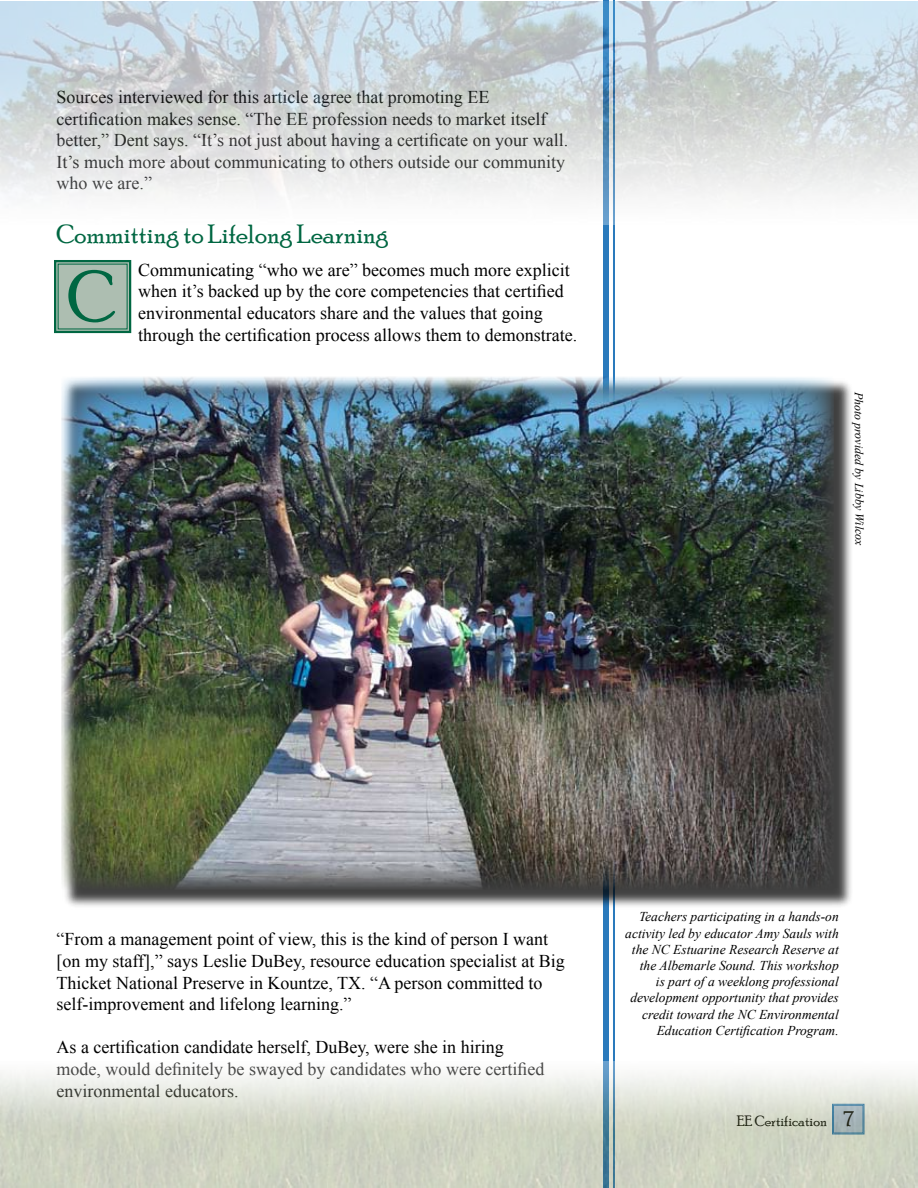
<style>
.page{position:relative;width:918px;height:1188px;background:#fff}
.page>*{position:absolute;margin:0;border:0;box-sizing:border-box;transform-origin:0 0}
.t1{font:72px "Poor Richard";color:#006742}
.t2{font:27px "Poor Richard";color:#006742}
.t3{font:18px/21.6px "Times New Roman";color:#000}
.t4{font:15px "Poor Richard";color:#000}
.t5{font:italic 13.5px/16.2px "Times New Roman";color:#000;text-align:right}
.t6{font:italic 12px "Times New Roman";letter-spacing:-.005em;color:#000}
.s1{font-size:21px}
</style>
<div class="page">
<hr style="left:613px;top:0;width:2px;height:1188px;background:#2a7abc">
<div style="left:603px;top:0;width:6px;height:1188px;background:#2a7abc"></div>
<svg style="left:54px;top:260px;width:78px;height:74px;background:#92b1a0"></svg>
<img style="left:0;top:2px;width:918px;height:223px">
<img style="left:0;top:1062px;width:918px;height:125px">
<div style="left:63px;top:378px;width:790px;height:531px;background:#000;opacity:.75"></div>
<img style="left:61px;top:377px;width:773px;height:512px">
<p class="t3" style="left:57px;top:86px;width:513px">Sources interviewed for this article agree that promoting EE certification makes sense. “The EE profession needs to market itself better,” Dent says. “It’s not just about having a certificate on your wall.<br>It’s much more about communicating to others outside our community who we are.”</p>
<h2 class="t2" style="left:57px;top:219px;width:334px">Committing to Lifelong Learning</h2>
<p class="t3" style="left:138px;top:259px;width:440px">Communicating “who we are” becomes much more explicit when it’s backed up by the core competencies that certified environmental educators share and the values that going through the certification process allows them to demonstrate.</p>
<h1 class="t1" style="left:68px;top:256px;width:50px">C</h1>
<p class="t6" style="left:867px;top:392px;width:156px;rotate:90deg">Photo provided by Libby Wilcox</p>
<p class="t3" style="left:57px;top:928px;width:510px">“From a management point of view, this is the kind of person I want [on my staff],” says Leslie DuBey, resource education specialist at Big Thicket National Preserve in Kountze, TX. “A person committed to self-improvement and lifelong learning.”</p>
<p class="t3" style="left:57px;top:1036px;width:489px">As a certification candidate herself, DuBey, were she in hiring mode, would definitely be swayed by candidates who were certified environmental educators.</p>
<p class="t5" style="left:625px;top:908px;width:215px">Teachers participating in a hands-on activity led by educator Amy Sauls with the NC Estuarine Research Reserve at the Albemarle Sound. This workshop<br>is part of a weeklong professional development opportunity that provides credit toward the NC Environmental Education Certification Program.</p>
<p class="t4" style="left:737px;top:1113px;width:119px">EE Certification <span class="s1">7</span></p>
</div>
